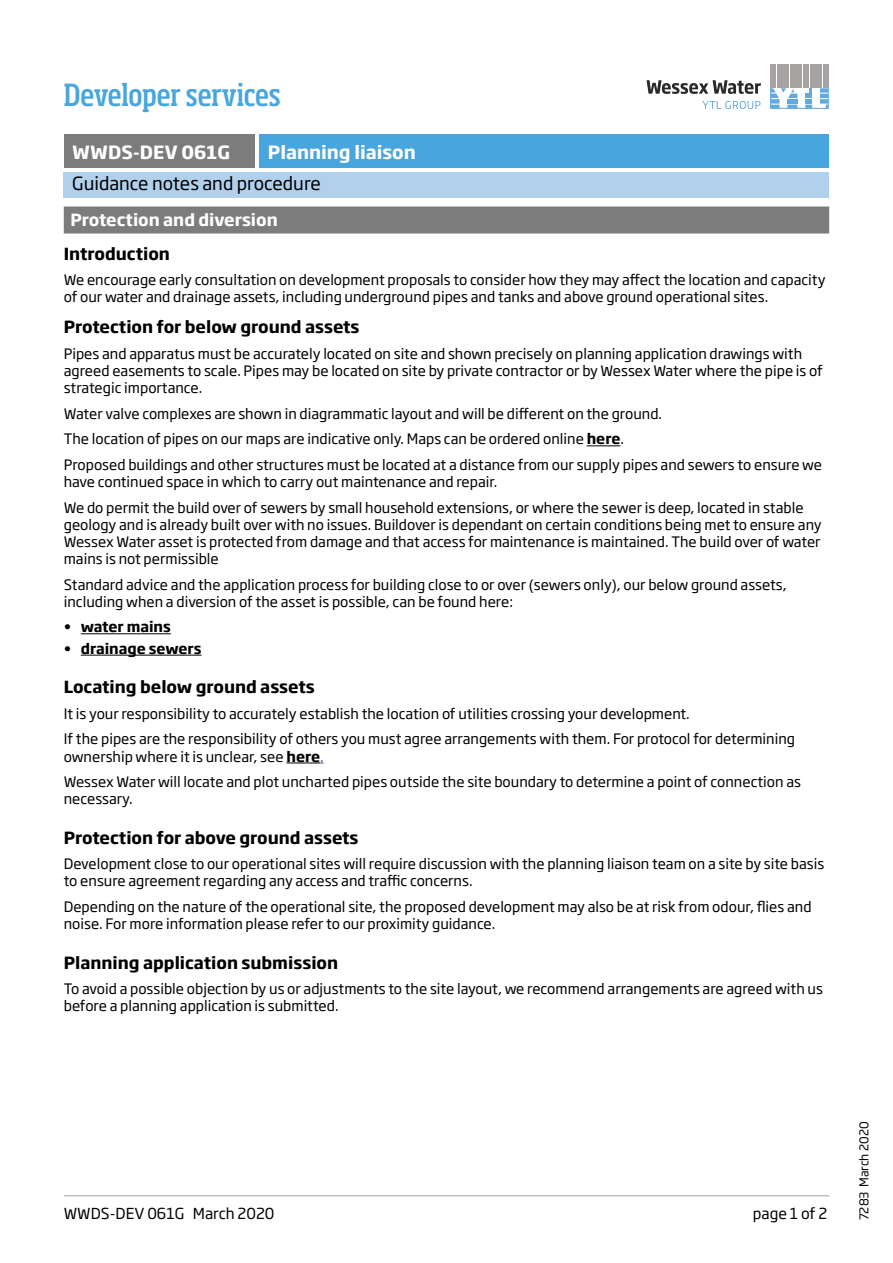
<style>
.page{position:relative;width:893px;height:1263px;background:#fff}
.page>*{position:absolute;margin:0;border:0;box-sizing:border-box;transform-origin:0 0}
.t1{font:500 condensed 30px "Soho Pro";letter-spacing:-.005em;color:#48a5de}
.t2{font:700 18px "Soho Gothic Pro";color:#fff}
.t3{font:18px "Soho Gothic Pro";color:#000}
.t4{font:700 16.5px "Soho Gothic Pro";color:#000}
.t5{font:700 16.5px "Soho Gothic Pro";color:#fff}
.t6{font:15px "Soho Gothic Pro";color:#000}
.t7{font:14.25px/17.1px "Soho Gothic Pro";color:#000}
.t8{font:700 14.25px "Soho Gothic Pro";color:#000}
.t9{font:12px "Soho Gothic Pro";color:#000}
.s1{font-weight:700}
.s2{font-weight:400}
.s3{color:#465792}
</style>
<div class="page">
<hr style="left:64px;top:1195px;width:765px;height:1px;background:#c0c0c0">
<div style="left:64px;top:134px;width:190px;height:34px;background:#7c7c7c"></div>
<div style="left:64px;top:172px;width:765px;height:26px;background:#b0d0ec"></div>
<div style="left:259px;top:134px;width:570px;height:34px;background:#48a5de"></div>
<svg style="left:782px;top:64px;width:34px;height:23px"></svg>
<div style="left:823px;top:64px;width:6px;height:23px;background:#a5a2a1"></div>
<div style="left:770px;top:64px;width:6px;height:23px;background:#a5a2a1"></div>
<div style="left:777px;top:64px;width:5px;height:23px;background:#a5a2a1"></div>
<div style="left:783px;top:64px;width:6px;height:23px;background:#a5a2a1"></div>
<div style="left:790px;top:64px;width:5px;height:23px;background:#a5a2a1"></div>
<div style="left:797px;top:64px;width:5px;height:23px;background:#a5a2a1"></div>
<div style="left:803px;top:64px;width:6px;height:23px;background:#a5a2a1"></div>
<div style="left:810px;top:64px;width:5px;height:23px;background:#a5a2a1"></div>
<div style="left:816px;top:64px;width:6px;height:23px;background:#a5a2a1"></div>
<svg style="left:770px;top:87px;width:59px;height:22px"></svg>
<svg style="left:702px;top:101px;width:58px;height:8px"></svg>
<svg style="left:646px;top:80px;width:115px;height:14px"></svg>
<hr style="left:587px;top:445px;width:33px;height:1px;background:#000">
<hr style="left:81px;top:633px;width:90px;height:1px;background:#000">
<hr style="left:81px;top:655px;width:121px;height:1px;background:#000">
<hr style="left:286px;top:763px;width:34px;height:1px;background:#000">
<div style="left:64px;top:206px;width:765px;height:27px;background:#7c7c7c"></div>
<h1 class="t1" style="left:64px;top:75px;width:219px">Developer services</h1>
<p class="t2" style="left:72px;top:138px;width:159px">WWDS-DEV 061G</p>
<p class="t3" style="left:72px;top:170px;width:250px">Guidance notes and procedure</p>
<p class="t2" style="left:268px;top:138px;width:150px">Planning liaison</p>
<p class="t5" style="left:70px;top:206px;width:209px">Protection and diversion</p>
<p class="t4" style="left:64px;top:240px;width:108px">Introduction</p>
<p class="t7" style="left:64px;top:271px;width:763px">We encourage early consultation on development proposals to consider how they may affect the location and capacity of our water and drainage assets, including underground pipes and tanks and above ground operational sites.</p>
<p class="t4" style="left:64px;top:314px;width:297px">Protection for below ground assets</p>
<p class="t7" style="left:64px;top:344px;width:761px">Pipes and apparatus must be accurately located on site and shown precisely on planning application drawings with agreed easements to scale. Pipes may be located on site by private contractor or by Wessex Water where the pipe is of strategic importance.</p>
<p class="t7" style="left:64px;top:400px;width:760px;line-height:25.7px">Water valve complexes are shown in diagrammatic layout and will be different on the ground.<br>The location of pipes on our maps are indicative only. Maps can be ordered online <span class="s1">here</span>.<br>Proposed buildings and other structures must be located at a distance from our supply pipes and sewers to ensure we</p>
<p class="t7" style="left:64px;top:468px;width:741px;line-height:25.7px">have continued space in which to carry out maintenance and repair.<br>We do permit the build over of sewers by small household extensions, or where the sewer is deep, located in stable</p>
<p class="t7" style="left:64px;top:515px;width:759px;text-align:justify">geology and is already built over with no issues. Buildover is dependant on certain conditions being met to ensure any Wessex Water asset is protected from damage and that access for maintenance is maintained. The build over of water mains is not permissible</p>
<p class="t7" style="left:64px;top:575px;width:724px">Standard advice and the application process for building close to or over (sewers only), our below ground assets, including when a diversion of the asset is possible, can be found here:</p>
<p class="t8" style="left:64px;top:616px;width:109px"><span class="s2">•</span> water mains</p>
<p class="t8" style="left:64px;top:637px;width:139px"><span class="s2">•</span> drainage sewers</p>
<p class="t4" style="left:64px;top:674px;width:253px">Locating below ground assets</p>
<p class="t7" style="left:64px;top:700px;width:733px;line-height:25.7px">It is your responsibility to accurately establish the location of utilities crossing your development.<br>If the pipes are the responsibility of others you must agree arrangements with them. For protocol for determining</p>
<p class="t7" style="left:64px;top:743px;width:739px;line-height:25.7px">ownership where it is unclear, see <span class="s1">here</span><span class="s3">.<br></span>Wessex Water will locate and plot uncharted pipes outside the site boundary to determine a point of connection as</p>
<p class="t7" style="left:64px;top:790px;width:70px">necessary.</p>
<p class="t4" style="left:64px;top:824px;width:296px">Protection for above ground assets</p>
<p class="t7" style="left:64px;top:855px;width:762px">Development close to our operational sites will require discussion with the planning liaison team on a site by site basis to ensure agreement regarding any access and traffic concerns.</p>
<p class="t7" style="left:64px;top:897px;width:749px">Depending on the nature of the operational site, the proposed development may also be at risk from odour, flies and noise. For more information please refer to our proximity guidance.</p>
<p class="t4" style="left:64px;top:949px;width:276px">Planning application submission</p>
<p class="t7" style="left:64px;top:980px;width:761px">To avoid a possible objection by us or adjustments to the site layout, we recommend arrangements are agreed with us before a planning application is submitted.</p>
<p class="t6" style="left:64px;top:1202px;width:212px">WWDS-DEV 061G March 2020</p>
<p class="t6" style="left:753px;top:1202px;width:76px">page 1 of 2</p>
<p class="t9" style="left:855px;top:1220px;width:100px;rotate:-90deg">7283 March 2020</p>
</div>
